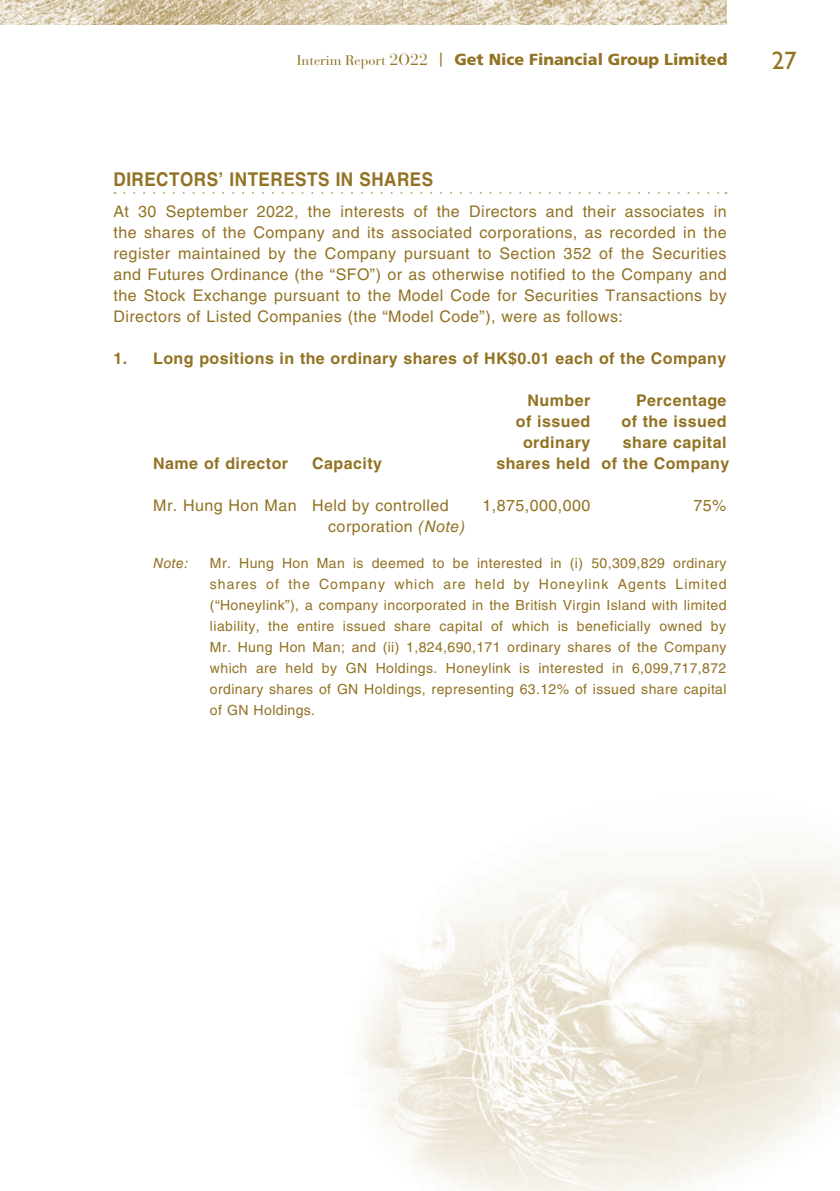
<style>
.page{position:relative;width:840px;height:1191px;background:#fff}
.page>*{position:absolute;margin:0;border:0;box-sizing:border-box;transform-origin:0 0}
.t1{font:25px "Gill Sans";color:#927223}
.t2{font:700 19px "Helvetica LT Std";letter-spacing:.03em;color:#927223;scale:.9 1}
.t3{font:16px/21px "Helvetica LT Std";letter-spacing:.03em;color:#927223;text-align:justify}
.t4{font:700 16px/21px "Helvetica LT Std";letter-spacing:.03em;color:#927223;text-align:right}
.t5{font:900 16px "Frutiger LT Std";color:#927223}
.t6{font:14px/21px "Helvetica LT Std";letter-spacing:.03em;color:#927223;text-align:justify}
.t7{font:italic 14px "Helvetica LT Std";color:#927223}
.s1{font-family:"Bauer Bodoni Std";font-weight:400;font-size:14px}
.s2{font-family:"Bauer Bodoni Std";font-weight:400}
.s3{font-weight:400;font-size:14px}
.s4{font-style:italic}
</style>
<div class="page">
<img style="left:362px;top:845px;width:477px;height:346px">
<img style="left:1px;top:0;width:725px;height:24px">
<svg style="left:124px;top:192px;width:602px;height:2px"></svg>
<p class="t5" style="left:297px;top:50px;width:432px"><span class="s1">Interim Report</span> <span class="s2">2O22</span> <span class="s3">|</span> Get Nice Financial Group Limited</p>
<h1 class="t1" style="left:771px;top:46px;width:26px">27</h1>
<h2 class="t2" style="left:113px;top:168px;width:356px">DIRECTORS’ INTERESTS IN SHARES</h2>
<p class="t3" style="left:113px;top:201px;width:614px">At 30 September 2022, the interests of the Directors and their associates in the shares of the Company and its associated corporations, as recorded in the register maintained by the Company pursuant to Section 352 of the Securities and Futures Ordinance (the “SFO”) or as otherwise notified to the Company and the Stock Exchange pursuant to the Model Code for Securities Transactions by Directors of Listed Companies (the “Model Code”), were as follows:</p>
<p class="t4" style="left:113px;top:348px;width:614px">1. Long positions in the ordinary shares of HK$0.01 each of the Company</p>
<p class="t4" style="left:153px;top:453px;width:136px">Name of director</p>
<p class="t4" style="left:312px;top:453px;width:71px">Capacity</p>
<p class="t4" style="left:496px;top:390px;width:95px">Number<br>of issued ordinary shares held</p>
<p class="t4" style="left:601px;top:390px;width:129px">Percentage<br>of the issued share capital<br>of the Company</p>
<p class="t3" style="left:328px;top:495px;width:138px;text-indent:-175px">Mr. Hung Hon Man Held by controlled corporation <span class="s4">(Note)</span></p>
<p class="t3" style="left:482px;top:495px;width:109px">1,875,000,000</p>
<p class="t3" style="left:693px;top:495px;width:34px">75%</p>
<p class="t7" style="left:153px;top:554px;width:37px">Note:</p>
<p class="t6" style="left:210px;top:552px;width:518px">Mr. Hung Hon Man is deemed to be interested in (i) 50,309,829 ordinary shares of the Company which are held by Honeylink Agents Limited (“Honeylink”), a company incorporated in the British Virgin Island with limited liability, the entire issued share capital of which is beneficially owned by Mr. Hung Hon Man; and (ii) 1,824,690,171 ordinary shares of the Company which are held by GN Holdings. Honeylink is interested in 6,099,717,872 ordinary shares of GN Holdings, representing 63.12% of issued share capital of GN Holdings.</p>
</div>
